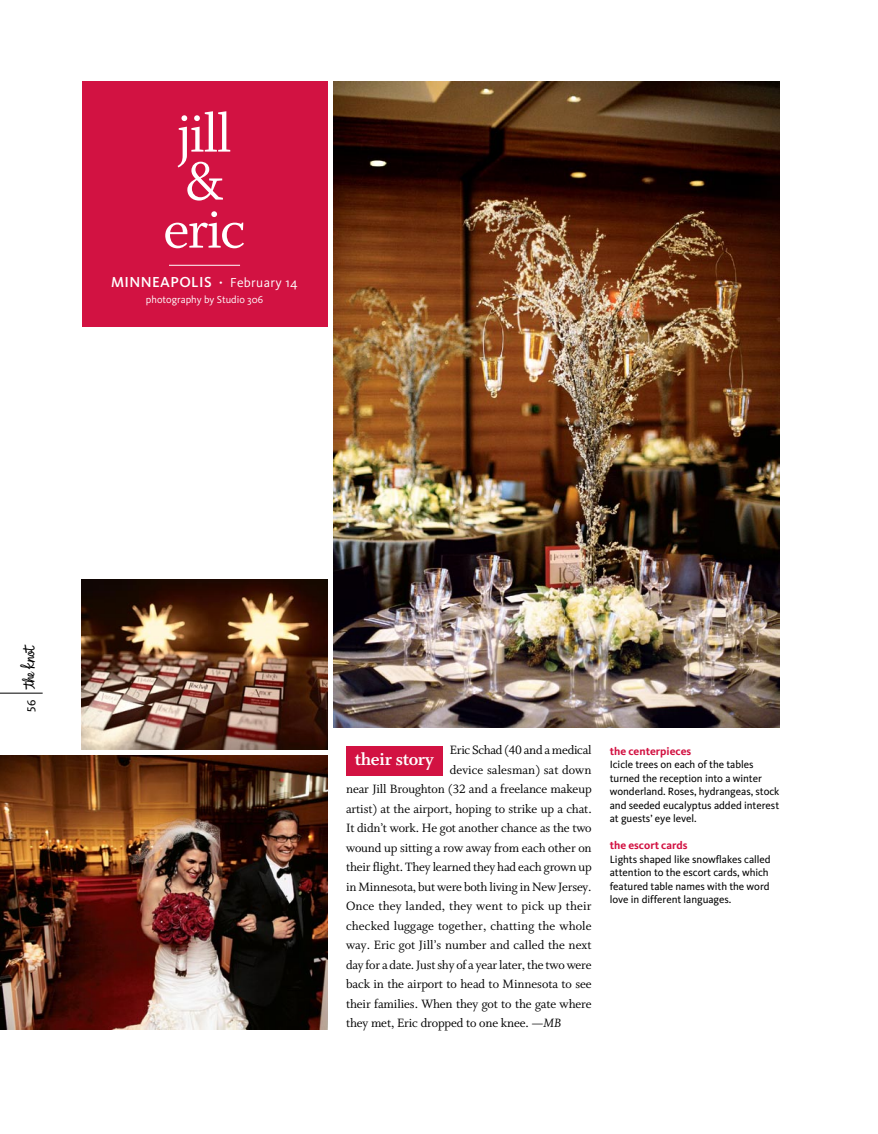
<style>
.page{position:relative;width:878px;height:1134px;background:#fff}
.page>*{position:absolute;margin:0;border:0;box-sizing:border-box;transform-origin:0 0}
.t1{font:60px/48px "Whitman Roman LF";letter-spacing:-.035em;color:#fff;text-align:center}
.t2{font:19.2px "Whitman Bold LF";letter-spacing:-.015em;color:#fff}
.t3{font:18px "The Knot Logo PS Small Below 36 pt";color:#000}
.t4{font:500 15px "Kievit";letter-spacing:.025em;color:#fff}
.t5{font:13.5px "Whitman Roman LF";letter-spacing:-.01em;color:#000}
.t6{font:13.5px "Whitman Roman LF";letter-spacing:.01em;color:#000}
.t7{font:12px "Kievit Book SC";color:#000}
.t8{font:700 11.25px "Kievit";color:#d21242}
.t9{font:10.8px/13.5px "Kievit";letter-spacing:-.005em;color:#000}
.t10{font:10.5px "Kievit";color:#fff}
.s1{font-weight:400;font-size:13.5px}
.s2{font-family:"Whitman Italic LF"}
</style>
<div class="page">
<hr style="left:0;top:693px;width:43px;height:1px;background:#000">
<div style="left:82px;top:81px;width:245px;height:245px;background:#d21242"></div>
<hr style="left:169px;top:265px;width:71px;height:1px;background:#fff">
<img style="left:333px;top:81px;width:446px;height:647px">
<img style="left:0;top:755px;width:327px;height:274px">
<img style="left:81px;top:579px;width:246px;height:170px">
<div style="left:346px;top:746px;width:96px;height:29px;background:#d21242"></div>
<h1 class="t1" style="left:163px;top:110px;width:84px">jill &amp; eric</h1>
<p class="t4" style="left:111px;top:272px;width:188px">MINNEAPOLIS · <span class="s1">February 14</span></p>
<p class="t10" style="left:146px;top:293px;width:119px">photography by Studio 306</p>
<h3 class="t3" style="left:18px;top:690px;width:47px;rotate:-90deg">K</h3>
<p class="t7" style="left:24px;top:712px;width:13px;rotate:-90deg">56</p>
<p class="t5" style="left:450px;top:743px;width:143px">Eric Schad (40 and a medical</p>
<p class="t5" style="left:450px;top:762px;width:143px">device salesman) sat down</p>
<p class="t5" style="left:346px;top:782px;width:247px">near Jill Broughton (32 and a freelance makeup</p>
<p class="t5" style="left:346px;top:801px;width:247px">artist) at the airport, hoping to strike up a chat.</p>
<p class="t5" style="left:346px;top:821px;width:247px">It didn’t work. He got another chance as the two</p>
<p class="t5" style="left:346px;top:840px;width:247px">wound up sitting a row away from each other on</p>
<p class="t5" style="left:346px;top:860px;width:247px">their flight. They learned they had each grown up</p>
<p class="t5" style="left:346px;top:879px;width:247px">in Minnesota, but were both living in New Jersey.</p>
<p class="t6" style="left:346px;top:899px;width:247px">Once they landed, they went to pick up their</p>
<p class="t6" style="left:346px;top:918px;width:247px">checked luggage together, chatting the whole</p>
<p class="t5" style="left:346px;top:938px;width:247px">way. Eric got Jill’s number and called the next</p>
<p class="t5" style="left:346px;top:957px;width:247px">day for a date. Just shy of a year later, the two were</p>
<p class="t5" style="left:346px;top:977px;width:247px">back in the airport to head to Minnesota to see</p>
<p class="t5" style="left:346px;top:996px;width:247px">their families. When they got to the gate where</p>
<p class="t5" style="left:346px;top:1016px;width:216px">they met, Eric dropped to one knee. <span class="s2">—MB</span></p>
<h2 class="t2" style="left:354px;top:749px;width:81px">their story</h2>
<p class="t8" style="left:609px;top:744px;width:83px">the centerpieces</p>
<p class="t9" style="left:609px;top:758px;width:171px">Icicle trees on each of the tables turned the reception into a winter wonderland. Roses, hydrangeas, stock and seeded eucalyptus added interest at guests’ eye level.</p>
<p class="t8" style="left:609px;top:838px;width:79px">the escort cards</p>
<p class="t9" style="left:609px;top:852px;width:162px">Lights shaped like snowflakes called attention to the escort cards, which featured table names with the word love in different languages.</p>
</div>
